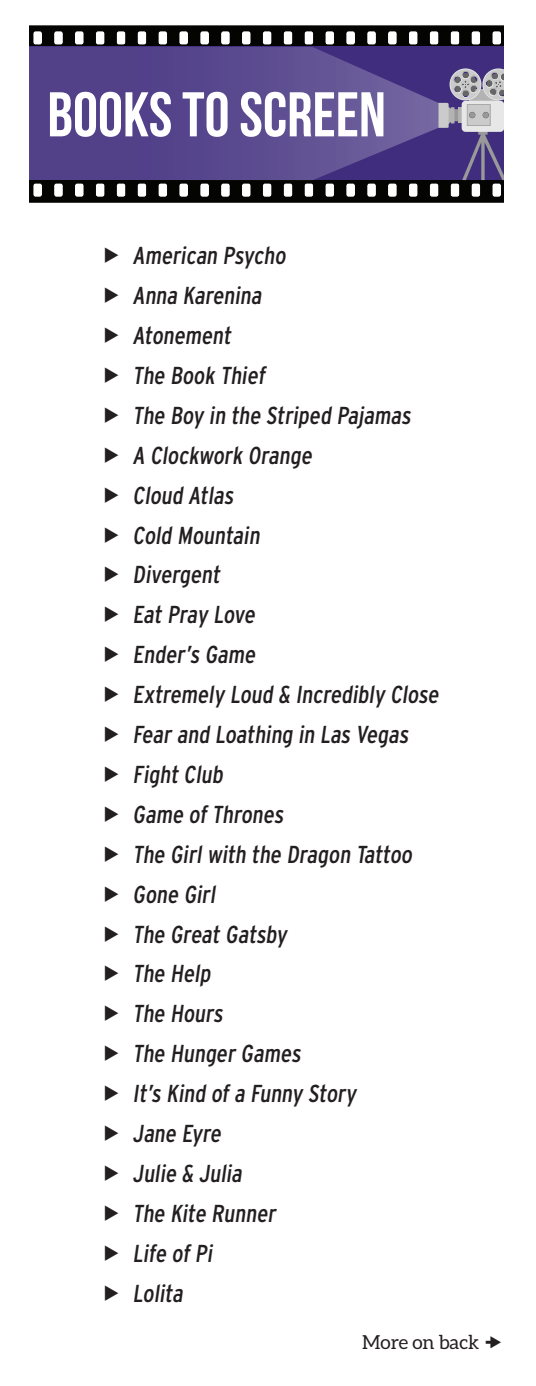
<style>
.page{position:relative;width:536px;height:1386px;background:#fff}
.page>*{position:absolute;margin:0;border:0;box-sizing:border-box;transform-origin:0 0}
.t1{font:63px "Bebas Neue";color:#fff}
.t2{font:condensed 24.5px/39.9px "Interstate";color:#231f20}
.t3{font:19.25px "Aleo";color:#231f20}
</style>
<div class="page">
<svg style="left:30px;top:26px;width:473px;height:177px;fill:#040503"></svg>
<svg style="left:438px;top:66px;width:65px;height:114px;background:#7d749c"></svg>
<svg style="left:30px;top:47px;width:408px;height:133px;background:#56468c"></svg>
<p class="t1" style="left:47px;top:80px;width:340px">BOOKS TO SCREEN</p>
<p class="t2" style="left:132px;top:235px;width:311px">American Psycho<br>Anna Karenina<br>Atonement<br>The Book Thief<br>The Boy in the Striped Pajamas<br>A Clockwork Orange<br>Cloud Atlas<br>Cold Mountain<br>Divergent<br>Eat Pray Love<br>Ender’s Game<br>Extremely Loud &amp; Incredibly Close<br>Fear and Loathing in Las Vegas<br>Fight Club<br>Game ofThrones<br>The Girlwith the Dragon Tattoo<br>Gone Girl<br>The Great Gatsby<br>The Help<br>The Hours<br>The Hunger Games<br>It’s Kind ofa Funny Story<br>Jane Eyre<br>Julie &amp; Julia<br>The Kite Runner<br>Life ofPi<br>Lolita</p>
<p class="t3" style="left:362px;top:1331px;width:119px">More on back</p>
</div>
